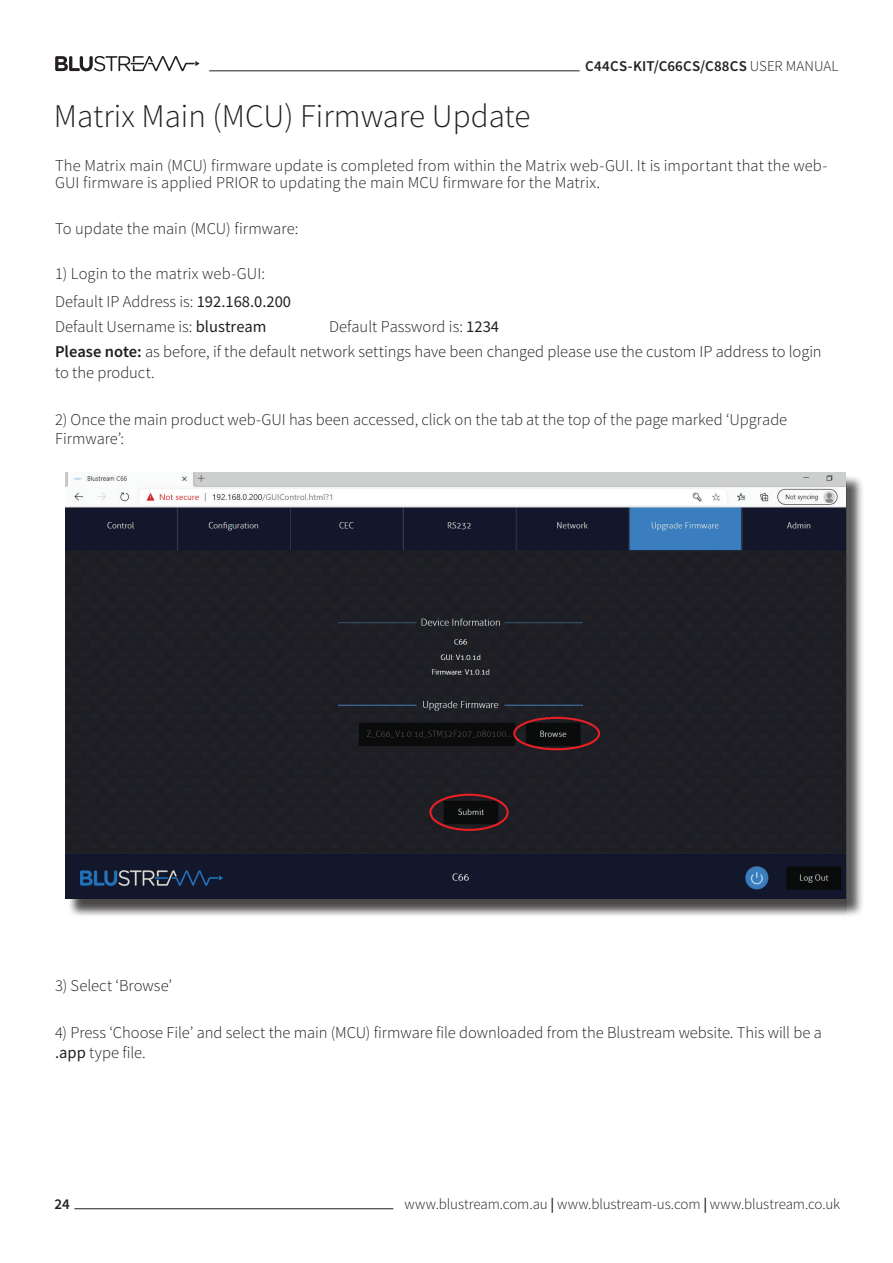
<style>
.page{position:relative;width:893px;height:1263px;background:#fff}
.page>*{position:absolute;margin:0;border:0;box-sizing:border-box;transform-origin:0 0}
.t1{font:300 33px "Source Sans Pro";color:#231f20}
.t2{font:300 16.5px/19.5px "Source Sans Pro";color:#231f20}
.t3{font:300 16.5px/25.2px "Source Sans Pro";color:#1f1d1d}
.t4{font:300 15px "Source Sans Pro";letter-spacing:-.01em;color:#231f20}
.t5{font:600 15px "Source Sans Pro";letter-spacing:.015em;color:#231f20}
.s1{font-weight:300}
.s2{font-weight:400}
.s3{color:#231f20}
.s4{font-weight:400;color:#231f20}
.s5{font-weight:600}
</style>
<div class="page">
<svg style="left:55px;top:56px;width:145px;height:16px"></svg>
<hr style="left:209px;top:71px;width:371px;height:1px;background:#231f20">
<hr style="left:74px;top:1208px;width:319px;height:1px;background:#231f20">
<div style="left:68px;top:475px;width:796px;height:442px;background:#231f20;opacity:.75"></div>
<div style="left:68px;top:475px;width:778px;height:439px;background:#231f20;opacity:.26"></div>
<img style="left:65px;top:472px;width:781px;height:427px">
<p class="t5" style="left:585px;top:56px;width:255px">C44CS-KIT/C66CS/C88CS <span class="s1">USER MANUAL</span></p>
<h1 class="t1" style="left:54px;top:96px;width:478px">Matrix Main (MCU) Firmware Update</h1>
<p class="t2" style="left:55px;top:158px;width:774px;line-height:16.5px">The Matrix main (MCU) firmware update is completed from within the Matrix web-GUI. It is important that the web-<br>GUI firmware is applied PRIOR to updating the main MCU firmware for the Matrix.</p>
<p class="t2" style="left:55px;top:218px;width:245px">To update the main (MCU) firmware:</p>
<p class="t2" style="left:55px;top:260px;width:237px;line-height:27.3px">1) Login to the matrix web-GUI:<br>Default IP Address is: <span class="s2">192.168.0.200</span></p>
<p class="t2" style="left:55px;top:317px;width:213px">Default Username is: <span class="s2">blustream</span></p>
<p class="t3" style="left:55px;top:314px;width:768px;text-indent:274px"><span class="s3">Default Password is:</span> <span class="s4">1234<br></span><span class="s5">Please note:</span> as before, if the default network settings have been changed please use the custom IP address to login</p>
<p class="t3" style="left:55px;top:360px;width:101px">to the product.</p>
<p class="t2" style="left:55px;top:410px;width:734px">2) Once the main product web-GUI has been accessed, click on the tab at the top of the page marked ‘Upgrade<br>Firmware’:</p>
<p class="t2" style="left:55px;top:976px;width:119px">3) Select ‘Browse’</p>
<p class="t2" style="left:55px;top:1023px;width:768px">4) Press ‘Choose File’ and select the main (MCU) firmware file downloaded from the Blustream website. This will be a <span class="s2">.app</span> type file.</p>
<p class="t5" style="left:55px;top:1194px;width:17px">24</p>
<p class="t4" style="left:405px;top:1195px;width:437px">www.blustream.com.au <span class="s5">|</span> www.blustream-us.com <span class="s5">|</span> www.blustream.co.uk</p>
</div>
